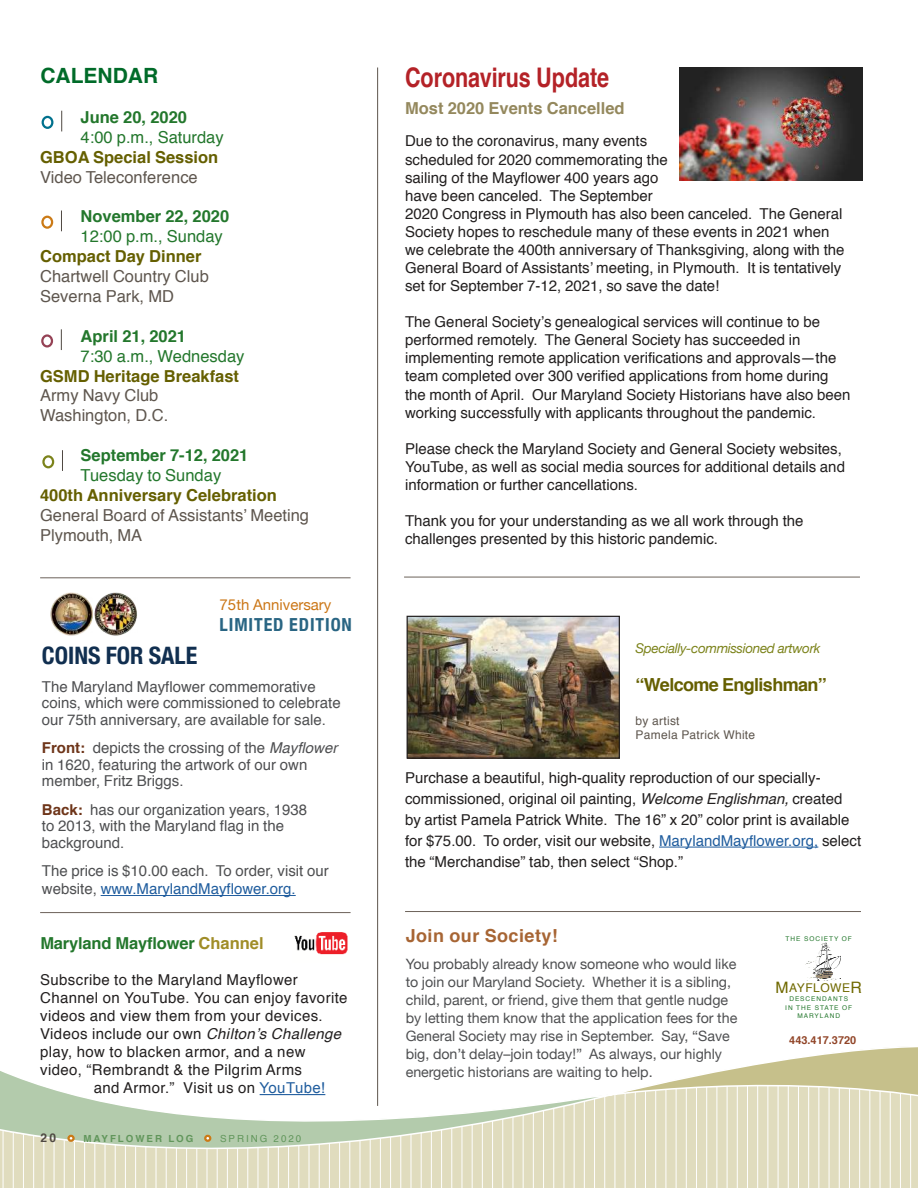
<style>
.page{position:relative;width:918px;height:1188px;background:#fff}
.page>*{position:absolute;margin:0;border:0;box-sizing:border-box;transform-origin:0 0}
.t1{font:700 27px "Helvetica";letter-spacing:-.005em;color:#b42227;scale:.8 1}
.t2{font:700 condensed 24px "Helvetica Neue";color:#112f50}
.t3{font:700 21px "Helvetica";color:#006b29}
.t4{font:700 18px "Helvetica";letter-spacing:-.035em;color:#655f00}
.t5{font:700 18px "Helvetica";letter-spacing:.025em;color:#a76534}
.t6{font:700 condensed 18px "Helvetica Neue";letter-spacing:.05em;color:#296583}
.t7{font:16.5px/20px "Helvetica";color:#5e564e}
.t8{font:700 16.5px "Helvetica";color:#655f00}
.t9{font:700 16.5px "Helvetica";color:#23772c}
.t10{font:16.5px "Helvetica";color:#23772c}
.t11{font:700 16.5px "Helvetica";color:#94885d}
.t12{font:15px/18.1px "Helvetica";color:#221f1f}
.t13{font:15px/16.5px "Helvetica";color:#4e4f51}
.t14{font:15px/18px "Helvetica";letter-spacing:.025em;color:#221f1f}
.t15{font:15px "Helvetica Neue";color:#cb7616}
.t16{font:14.25px/18px "Helvetica Neue";color:#4e4f51}
.t17{font:italic 13.5px "Helvetica Neue";letter-spacing:-.025em;color:#7c831b}
.t18{font:12px/13.5px "Helvetica";letter-spacing:.025em;color:#5e564e}
.t19{font:12px "Helvetica";letter-spacing:.04em;color:#706901}
.t20{font:700 12px "Helvetica";color:#504943}
.t21{font:700 10.95px "Helvetica";color:#914528}
.t22{font:700 9.75px "Helvetica";letter-spacing:.2em;color:#61965b}
.t23{font:9.75px "Helvetica";letter-spacing:.2em;color:#61965b}
.t24{font:6.45px/8.4px "Helvetica";letter-spacing:.15em;color:#23772c;text-align:center}
.s1{font-weight:700;color:#6e3519}
.s2{font-style:italic}
.s3{color:#205d9e}
.s4{color:#a08d28}
.s5{font-family:"Arial";color:#205d9e}
.s6{font-size:15.75px}
</style>
<div class="page">
<img style="left:805px;top:942px;width:35px;height:39px">
<svg style="left:0;top:1014px;width:918px;height:174px"></svg>
<div style="left:67px;top:1135px;width:8px;height:7px;border:2px solid #cb7a16;border-radius:50%"></div>
<div style="left:204px;top:1135px;width:7px;height:7px;border:2px solid #cb7a16;border-radius:50%"></div>
<hr style="left:377px;top:67px;width:1px;height:1039px;background:#5e564e">
<img style="left:294px;top:932px;width:54px;height:23px">
<hr style="left:260px;top:1094px;width:65px;height:1px;background:#205d9e">
<hr style="left:101px;top:895px;width:195px;height:1px;background:#205d9e">
<img style="left:50px;top:592px;width:87px;height:44px">
<hr style="left:40px;top:912px;width:311px;height:1px;background:#6c625a">
<hr style="left:40px;top:577px;width:311px;height:1px;background:#6c625a">
<hr style="left:659px;top:847px;width:159px;height:1px;background:#205d9e">
<img style="left:409px;top:618px;width:209px;height:139px">
<div style="left:407px;top:616px;width:213px;height:143px;border:1px solid #221f1f"></div>
<hr style="left:404px;top:577px;width:456px;height:1px;background:#6c625a">
<img style="left:679px;top:67px;width:183px;height:114px">
<div style="left:41px;top:216px;width:12px;height:13px;border:2px solid #cb7a16;border-radius:50%"></div>
<svg style="left:61px;top:211px;width:1px;height:20px"></svg>
<div style="left:42px;top:116px;width:11px;height:13px;border:2px solid #00718d;border-radius:50%"></div>
<svg style="left:61px;top:111px;width:1px;height:20px"></svg>
<div style="left:41px;top:334px;width:12px;height:14px;border:2px solid #954255;border-radius:50%"></div>
<svg style="left:61px;top:329px;width:1px;height:21px"></svg>
<div style="left:42px;top:455px;width:12px;height:13px;border:2px solid #7c831b;border-radius:50%"></div>
<svg style="left:62px;top:450px;width:1px;height:21px"></svg>
<hr style="left:405px;top:911px;width:456px;height:1px;background:#6c625a">
<h3 class="t3" style="left:40px;top:59px;width:119px">CALENDAR</h3>
<p class="t9" style="left:81px;top:104px;width:108px">June 20, 2020</p>
<p class="t10" style="left:81px;top:130px;width:145px">4:00 p.m., Saturday</p>
<p class="t8" style="left:40px;top:144px;width:180px">GBOA Special Session</p>
<p class="t7" style="left:40px;top:168px;width:159px">Video Teleconference</p>
<p class="t9" style="left:81px;top:203px;width:150px">November 22, 2020</p>
<p class="t10" style="left:81px;top:230px;width:144px">12:00 p.m., Sunday</p>
<p class="t8" style="left:40px;top:243px;width:163px">Compact Day Dinner</p>
<p class="t7" style="left:40px;top:268px;width:170px">Chartwell Country Club<br>Severna Park, MD</p>
<p class="t9" style="left:81px;top:323px;width:107px">April 21, 2021</p>
<p class="t10" style="left:81px;top:349px;width:165px">7:30 a.m., Wednesday</p>
<p class="t8" style="left:40px;top:362px;width:200px">GSMD Heritage Breakfast</p>
<p class="t7" style="left:40px;top:387px;width:130px">Army Navy Club<br>Washington, D.C.</p>
<p class="t9" style="left:81px;top:442px;width:169px">September 7-12, 2021</p>
<p class="t10" style="left:81px;top:468px;width:142px">Tuesday to Sunday</p>
<p class="t8" style="left:40px;top:482px;width:238px">400th Anniversary Celebration</p>
<p class="t7" style="left:40px;top:505px;width:271px">General Board of Assistants’ Meeting<br>Plymouth, MA</p>
<h2 class="t2" style="left:42px;top:647px;width:157px">COINS FOR SALE</h2>
<p class="t15" style="left:220px;top:599px;width:113px">75th Anniversary</p>
<p class="t6" style="left:220px;top:618px;width:134px">LIMITED EDITION</p>
<p class="t13" style="left:42px;top:679px;width:300px">The Maryland Mayflower commemorative coins, which were commissioned to celebrate our 75th anniversary, are available for sale.</p>
<p class="t13" style="left:42px;top:741px;width:297px"><span class="s1">Front:</span> depicts the crossing of the <span class="s2">Mayflower </span>in 1620, featuring the artwork of our own member, Fritz Briggs.</p>
<p class="t13" style="left:42px;top:802px;width:267px"><span class="s1">Back:</span> has our organization years, 1938 to 2013, with the Maryland flag in the background.</p>
<p class="t13" style="left:42px;top:863px;width:288px;line-height:18px">The price is $10.00 each. To order, visit our website, <span class="s3">www.MarylandMayflower.org.</span></p>
<p class="t9" style="left:40px;top:930px;width:225px">Maryland Mayflower <span class="s4">Channel</span></p>
<p class="t14" style="left:40px;top:972px;width:309px">Subscribe to the Maryland Mayflower Channel on YouTube. You can enjoy favorite videos and view them from your devices.<br>Videos include our own <span class="s2">Chilton’s Challenge </span>play, how to blacken armor, and a new video, “Rembrandt &amp; the Pilgrim Arms</p>
<p class="t14" style="left:94px;top:1080px;width:233px">and Armor.” Visit us on <span class="s5">YouTube!</span></p>
<p class="t20" style="left:40px;top:1131px;width:17px">20</p>
<p class="t22" style="left:83px;top:1131px;width:111px">MAYFLOWER LOG</p>
<p class="t23" style="left:220px;top:1134px;width:83px">SPRING 2020</p>
<h1 class="t1" style="left:405px;top:56px;width:257px">Coronavirus Update</h1>
<p class="t11" style="left:405px;top:95px;width:221px">Most 2020 Events Cancelled</p>
<p class="t12" style="left:405px;top:133px;width:441px">Due to the coronavirus, many events<br>scheduled for 2020 commemorating the<br>sailing of the Mayflower 400 years ago<br>have been canceled. The September<br>2020 Congress in Plymouth has also been canceled. The General Society hopes to reschedule many of these events in 2021 when we celebrate the 400th anniversary of Thanksgiving, along with the General Board of Assistants’ meeting, in Plymouth. It is tentatively set for September 7-12, 2021, so save the date!</p>
<p class="t12" style="left:405px;top:313px;width:447px">The General Society’s genealogical services will continue to be performed remotely. The General Society has succeeded in implementing remote application verifications and approvals—the team completed over 300 verified applications from home during the month of April. Our Maryland Society Historians have also been working successfully with applicants throughout the pandemic.</p>
<p class="t12" style="left:405px;top:441px;width:441px">Please check the Maryland Society and General Society websites,<br>YouTube, as well as social media sources for additional details and information or further cancellations.</p>
<p class="t12" style="left:405px;top:513px;width:400px">Thank you for your understanding as we all work through the challenges presented by this historic pandemic.</p>
<p class="t17" style="left:636px;top:643px;width:186px">Specially-commissioned artwork</p>
<p class="t4" style="left:636px;top:670px;width:193px">“Welcome Englishman”</p>
<p class="t18" style="left:636px;top:715px;width:121px">by artist<br>Pamela Patrick White</p>
<p class="t12" style="left:405px;top:768px;width:458px;line-height:21px">Purchase a beautiful, high-quality reproduction of our specially&shy;commissioned, original oil painting, <span class="s2">Welcome Englishman,</span> created by artist Pamela Patrick White. The 16” x 20” color print is available for $75.00. To order, visit our website, <span class="s3">MarylandMayflower.org,</span> select the “Merchandise” tab, then select “Shop.”</p>
<p class="t5" style="left:406px;top:921px;width:154px">Join our Society!</p>
<p class="t16" style="left:406px;top:956px;width:333px">You probably already know someone who would like to join our Maryland Society. Whether it is a sibling, child, parent, or friend, give them that gentle nudge by letting them know that the application fees for the General Society may rise in September. Say, “Save big, don’t delay–join today!” As always, our highly energetic historians are waiting to help.</p>
<p class="t24" style="left:786px;top:935px;width:68px">THE SOCIETY OF</p>
<p class="t19" style="left:775px;top:983px;width:88px"><span class="s6">M</span>AYFLOWE<span class="s6">R</span></p>
<p class="t24" style="left:785px;top:995px;width:68px">DESCENDANTS<br>IN THE STATE OF<br>MARYLAND</p>
<p class="t21" style="left:789px;top:1031px;width:69px">443.417.3720</p>
</div>
